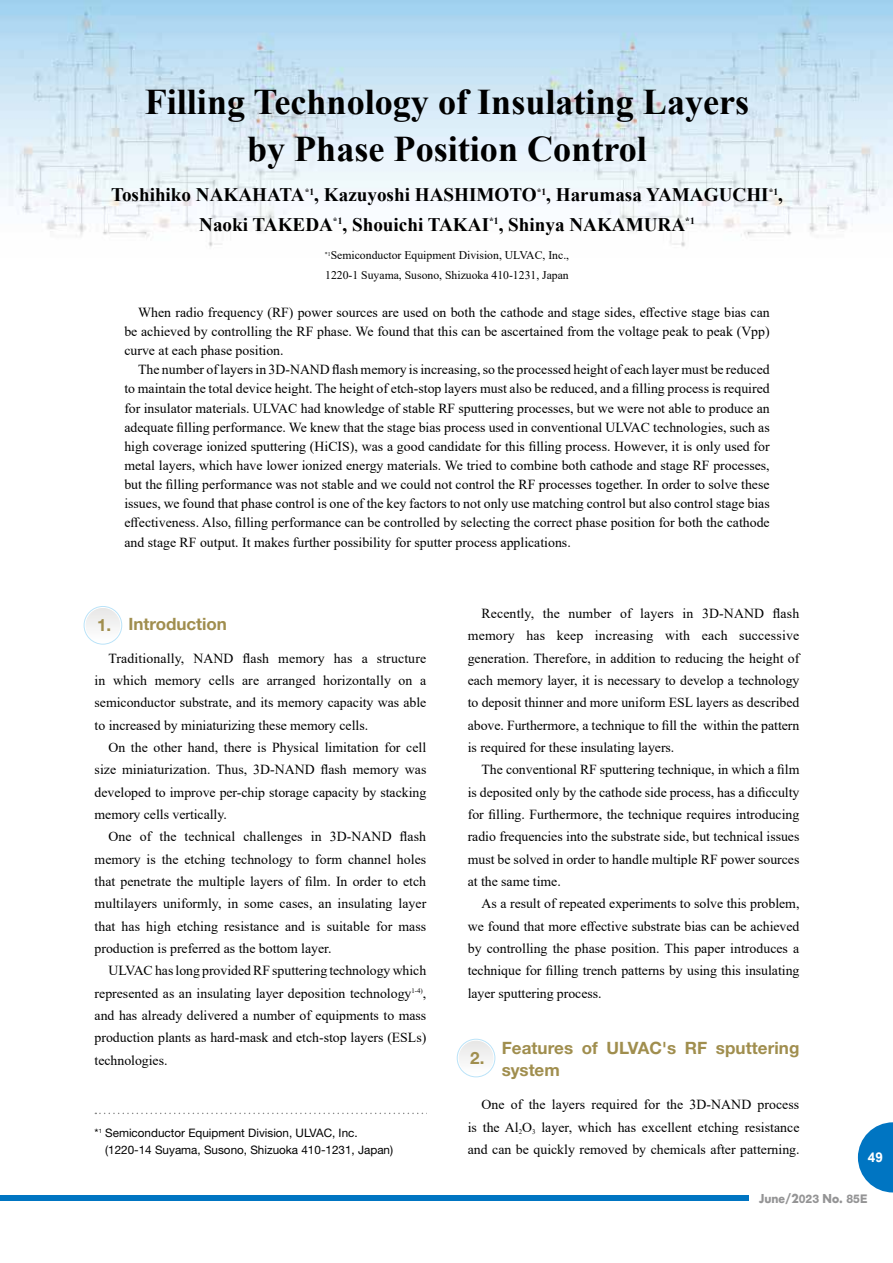
<style>
.page{position:relative;width:893px;height:1263px;background:#fff}
.page>*{position:absolute;margin:0;border:0;box-sizing:border-box;transform-origin:0 0}
.t1{font:700 36.15px/46.8px "Times New Roman";color:#000;text-align:center}
.t2{font:700 19.2px/29.7px "Times New Roman";color:#000;text-align:center}
.t3{font:700 16.95px/22.4px "Helvetica Neue LT Std";color:#a08e4e}
.t4{font:13.8px/22.4px "Times New Roman";letter-spacing:-.005em;color:#000;text-align:justify}
.t5{font:700 13.5px "Arial";color:#fff}
.t6{font:700 12px "Futura Std";color:#949495;scale:.9 1}
.t7{font:11.7px/17px "Helvetica Neue LT Std";color:#000}
.t8{font:11.7px/19.2px "Times New Roman";color:#000}
.s1{font-family:"Helvetica Neue LT Std";font-weight:800}
</style>
<div class="page">
<img style="left:0;top:0;width:893px;height:247px">
<svg style="left:858px;top:1122px;width:35px;height:70px"></svg>
<div style="left:0;top:1195px;width:748px;height:5px;background:#0075c2"></div>
<svg style="left:84px;top:606px;width:38px;height:39px"></svg>
<svg style="left:95px;top:1113px;width:329px;height:1px"></svg>
<svg style="left:457px;top:1039px;width:38px;height:38px"></svg>
<h1 class="t1" style="left:145px;top:77px;width:606px">Filling Technology of Insulating Layers by Phase Position Control</h1>
<h2 class="t2" style="left:111px;top:179px;width:673px">Toshihiko NAKAHATA<sup>*1</sup>, Kazuyoshi HASHIMOTO<sup>*1</sup>, Harumasa YAMAGUCHI<sup>*1</sup>,<br>Naoki TAKEDA<sup>*1</sup>, Shouichi TAKAI<sup>*1</sup>, Shinya NAKAMURA<sup>*1</sup></h2>
<p class="t8" style="left:325px;top:246px;width:246px"><sup>*1</sup>Semiconductor Equipment Division, ULVAC, Inc.,<br>1220-1 Suyama, Susono, Shizuoka 410-1231, Japan</p>
<p class="t4" style="left:124px;top:302px;width:647px;line-height:19.2px;text-indent:14px">When radio frequency (RF) power sources are used on both the cathode and stage sides, effective stage bias can be achieved by controlling the RF phase. We found that this can be ascertained from the voltage peak to peak (Vpp) curve at each phase position.</p>
<p class="t4" style="left:124px;top:360px;width:647px;line-height:19.2px;text-indent:14px">The number of layers in 3D-NAND flash memory is increasing, so the processed height of each layer must be reduced to maintain the total device height. The height of etch-stop layers must also be reduced, and a filling process is required for insulator materials. ULVAC had knowledge of stable RF sputtering processes, but we were not able to produce an adequate filling performance. We knew that the stage bias process used in conventional ULVAC technologies, such as high coverage ionized sputtering (HiCIS), was a good candidate for this filling process. However, it is only used for metal layers, which have lower ionized energy materials. We tried to combine both cathode and stage RF processes, but the filling performance was not stable and we could not control the RF processes together. In order to solve these issues, we found that phase control is one of the key factors to not only use matching control but also control stage bias effectiveness. Also, filling performance can be controlled by selecting the correct phase position for both the cathode and stage RF output. It makes further possibility for sputter process applications.</p>
<p class="t3" style="left:129px;top:612px;width:100px">Introduction</p>
<p class="t4" style="left:95px;top:646px;width:333px;text-indent:14px">Traditionally, NAND flash memory has a structure in which memory cells are arranged horizontally on a semiconductor substrate, and its memory capacity was able to increased by miniaturizing these memory cells.</p>
<p class="t4" style="left:95px;top:736px;width:333px;text-indent:14px">On the other hand, there is Physical limitation for cell size miniaturization. Thus, 3D-NAND flash memory was developed to improve per-chip storage capacity by stacking memory cells vertically.</p>
<p class="t4" style="left:95px;top:825px;width:333px;text-indent:14px">One of the technical challenges in 3D-NAND flash memory is the etching technology to form channel holes that penetrate the multiple layers of film. In order to etch multilayers uniformly, in some cases, an insulating layer that has high etching resistance and is suitable for mass production is preferred as the bottom layer.</p>
<p class="t4" style="left:95px;top:959px;width:333px;text-indent:14px">ULVAC has long provided RF sputtering technology which represented as an insulating layer deposition technology<sup>1-4)</sup>, and has already delivered a number of equipments to mass production plants as hard-mask and etch-stop layers (ESLs) technologies.</p>
<p class="t3" style="left:97px;top:613px;width:16px">1.</p>
<p class="t7" style="left:105px;top:1124px;width:289px;text-indent:-11px">*<sup>1</sup> Semiconductor Equipment Division, ULVAC, Inc. (1220-14 Suyama, Susono, Shizuoka 410-1231, Japan)</p>
<p class="t4" style="left:468px;top:602px;width:333px;text-indent:14px">Recently, the number of layers in 3D-NAND flash memory has keep increasing with each successive generation. Therefore, in addition to reducing the height of each memory layer, it is necessary to develop a technology to deposit thinner and more uniform ESL layers as described above. Furthermore, a technique to fill the within the pattern is required for these insulating layers.</p>
<p class="t4" style="left:468px;top:758px;width:333px;text-indent:14px">The conventional RF sputtering technique, in which a film is deposited only by the cathode side process, has a dificculty for filling. Furthermore, the technique requires introducing radio frequencies into the substrate side, but technical issues must be solved in order to handle multiple RF power sources at the same time.</p>
<p class="t4" style="left:468px;top:892px;width:333px;text-indent:14px">As a result of repeated experiments to solve this problem, we found that more effective substrate bias can be achieved by controlling the phase position. This paper introduces a technique for filling trench patterns by using this insulating layer sputtering process.</p>
<p class="t3" style="left:502px;top:1036px;width:299px">Features of ULVAC's RF sputtering system</p>
<p class="t4" style="left:468px;top:1093px;width:333px;text-indent:14px">One of the layers required for the 3D-NAND process is the Al<sub>2</sub>O<sub>3</sub> layer, which has excellent etching resistance and can be quickly removed by chemicals after patterning.</p>
<p class="t3" style="left:470px;top:1046px;width:16px">2.</p>
<p class="t5" style="left:868px;top:1148px;width:17px">49</p>
<p class="t6" style="left:759px;top:1190px;width:122px">June/2<span class="s1">023</span> No. <span class="s1">85E</span></p>
</div>
